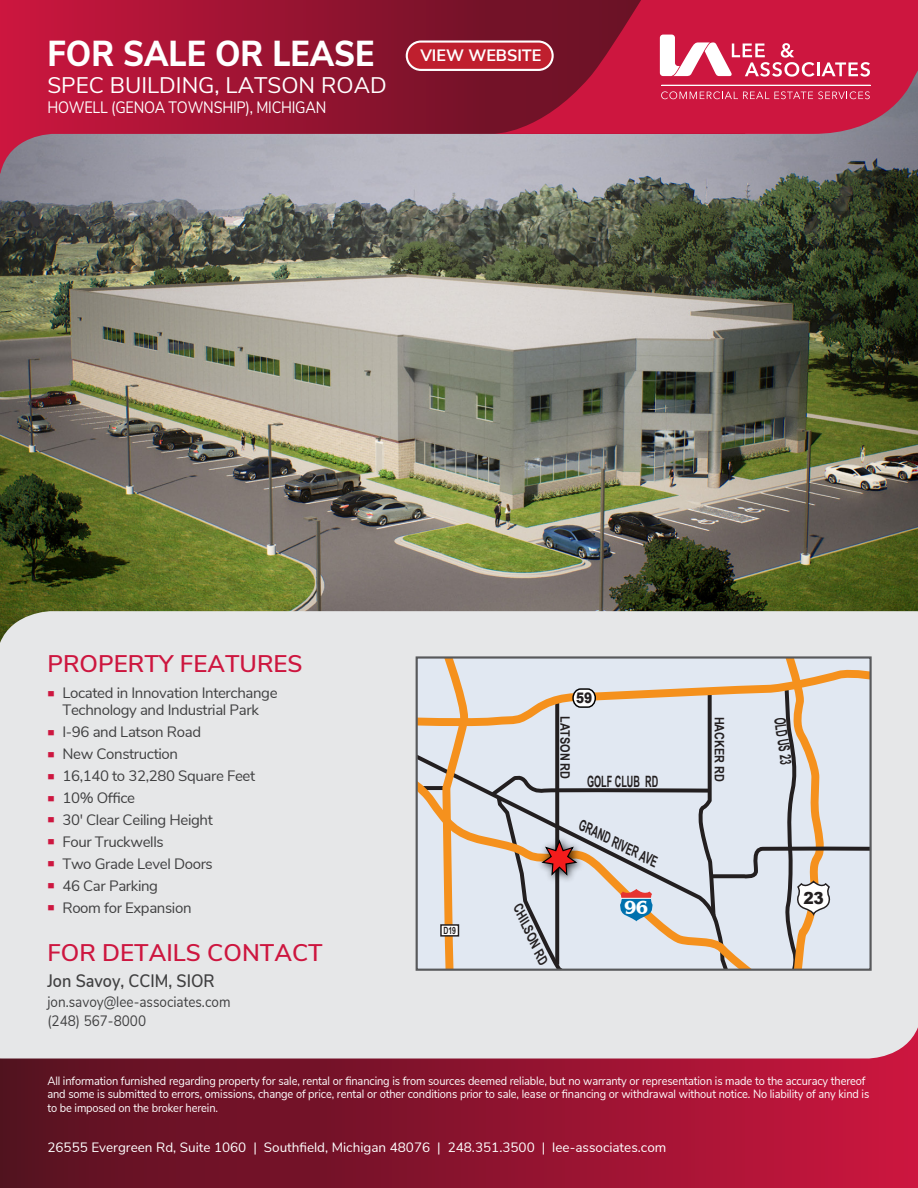
<style>
.page{position:relative;width:918px;height:1188px;background:#fff}
.page>*{position:absolute;margin:0;border:0;box-sizing:border-box;transform-origin:0 0}
.t1{font:800 36px "Nunito Sans";color:#fff;scale:.9 1}
.t2{font:600 24px "Nunito Sans";color:#cd163f}
.t3{font:22.5px "Nunito Sans";color:#fff}
.t4{font:700 19.35px "Benguiat IT Cby BT";color:#fff;scale:.92 1}
.t5{font:600 18px "Nunito Sans";color:#404041;scale:.9 1}
.t6{font:900 16.65px "Arial";color:#231f20;scale:.93 1}
.t7{font:16.5px "Nunito Sans";letter-spacing:-.015em;color:#fff;scale:.87 1}
.t8{font:700 16.5px "Nunito Sans";color:#fff}
.t9{font:700 15.6px "Arial Narrow";color:#231f20;scale:.71 1}
.t10{font:700 15.15px "Arial Narrow";color:#231f20;scale:.76 1}
.t11{font:15px/17.4px "Nunito Sans";letter-spacing:-.025em;color:#404041;text-align:center}
.t12{font:15px/19.5px "Nunito Sans";color:#404041;scale:.9 1}
.t13{font:900 14.55px "Arial";color:#231f20;scale:.83 1}
.t14{font:13.5px "Nunito Sans";color:#fff}
.t15{font:italic 700 13.5px "Arial Narrow";color:#231f20;scale:.95 1}
.t16{font:700 13.05px "Arial Narrow";color:#231f20}
.t17{font:12px/13.5px "Nunito Sans";letter-spacing:-.01em;color:#fff;scale:.92 1}
.t18{font:700 9.9px "Arial Narrow";color:#231f20;scale:.85 1}
.s1{color:#cd163f}
</style>
<div class="page">
<img style="left:0;top:134px;width:918px;height:477px">
<div style="left:0;top:611px;width:918px;height:416px;background:#e6e7e8"></div>
<svg style="left:0;top:0;width:745px;height:173px;background:#a4425b"></svg>
<svg style="left:493px;top:0;width:425px;height:134px;background:#b2193c"></svg>
<svg style="left:0;top:1027px;width:918px;height:161px;background:#9d3c52"></svg>
<svg style="left:660px;top:35px;width:210px;height:42px"></svg>
<hr style="left:662px;top:85px;width:209px;height:1px;background:#fff">
<svg style="left:661px;top:91px;width:209px;height:8px;background:#d74767"></svg>
<div style="left:407px;top:42px;width:146px;height:28px;background:#bf1f2e;border-radius:14px"></div>
<div style="left:406px;top:40px;width:148px;height:31px;border:2px solid #fff;border-radius:14px"></div>
<svg style="left:417px;top:658px;width:454px;height:312px;background:#d5d5d7"></svg>
<h1 class="t1" style="left:47px;top:27px;width:365px">FOR SALE OR LEASE</h1>
<h3 class="t3" style="left:47px;top:69px;width:341px">SPEC BUILDING, LATSON ROAD</h3>
<h3 class="t7" style="left:47px;top:95px;width:322px">HOWELL (GENOA TOWNSHIP), MICHIGAN</h3>
<h3 class="t8" style="left:420px;top:43px;width:123px">VIEW WEBSITE</h3>
<h2 class="t2" style="left:47px;top:647px;width:257px">PROPERTY FEATURES</h2>
<p class="t11" style="left:47px;top:683px;width:232px"><span class="s1">■</span> Located in Innovation Interchange<br>Technology and Industrial Park</p>
<p class="t11" style="left:47px;top:723px;width:155px"><span class="s1">■</span> I-96 and Latson Road</p>
<p class="t11" style="left:47px;top:744px;width:132px"><span class="s1">■</span> New Construction</p>
<p class="t11" style="left:47px;top:766px;width:209px"><span class="s1">■</span> 16,140 to 32,280 Square Feet</p>
<p class="t11" style="left:47px;top:788px;width:89px"><span class="s1">■</span> 10% Office</p>
<p class="t11" style="left:47px;top:810px;width:167px"><span class="s1">■</span> 30' Clear Ceiling Height</p>
<p class="t11" style="left:47px;top:832px;width:118px"><span class="s1">■</span> Four Truckwells</p>
<p class="t11" style="left:47px;top:854px;width:167px"><span class="s1">■</span> Two Grade Level Doors</p>
<p class="t11" style="left:47px;top:876px;width:112px"><span class="s1">■</span> 46 Car Parking</p>
<p class="t11" style="left:47px;top:898px;width:146px"><span class="s1">■</span> Room for Expansion</p>
<h2 class="t2" style="left:47px;top:936px;width:277px">FOR DETAILS CONTACT</h2>
<h3 class="t5" style="left:47px;top:968px;width:187px">Jon Savoy, CCIM, SIOR</h3>
<p class="t12" style="left:47px;top:991px;width:205px">jon.savoy@lee-associates.com (248) 567-8000</p>
<p class="t18" style="left:443px;top:923px;width:16px">D19</p>
<p class="t13" style="left:576px;top:687px;width:21px">59</p>
<p class="t16" style="left:575px;top:716px;width:64px;rotate:90deg">LATSON RD</p>
<p class="t16" style="left:729px;top:717px;width:67px;rotate:90deg">HACKER RD</p>
<h3 class="t9" style="left:587px;top:770px;width:102px">GOLF CLUB RD</h3>
<p class="t15" style="left:526px;top:901px;width:70px;rotate:65deg">CHILSON RD</p>
<p class="t10" style="left:586px;top:814px;width:115px;rotate:27deg">GRAND RIVER AVE</p>
<h3 class="t4" style="left:625px;top:896px;width:27px">96</h3>
<h3 class="t6" style="left:804px;top:886px;width:23px">23</h3>
<p class="t17" style="left:47px;top:1073px;width:895px">All information furnished regarding property for sale, rental or financing is from sources deemed reliable, but no warranty or representation is made to the accuracy thereof and some is submitted to errors, omissions, change of price, rental or other conditions prior to sale, lease or financing or withdrawal without notice. No liability of any kind is to be imposed on the broker herein.</p>
<p class="t14" style="left:47px;top:1138px;width:620px">26555 Evergreen Rd, Suite 1060 | Southfield, Michigan 48076 | 248.351.3500 | lee-associates.com</p>
</div>
